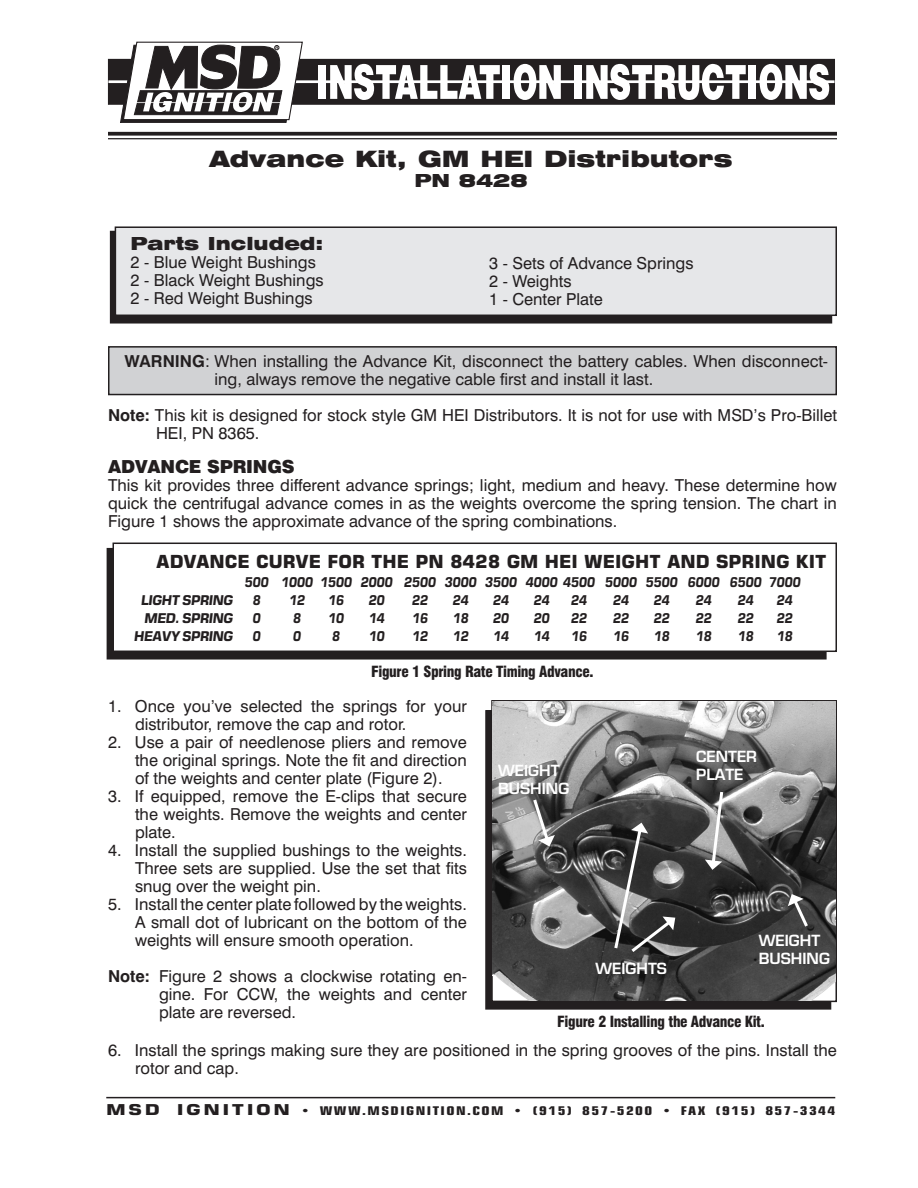
<style>
.page{position:relative;width:918px;height:1188px;background:#fff}
.page>*{position:absolute;margin:0;border:0;box-sizing:border-box;transform-origin:0 0}
.t1{font:900 expanded 22.5px "Swiss 721 BT";color:#231f20}
.t2{font:700 18px "Square 721 BT";color:#231f20}
.t3{font:900 expanded 18px "Swiss 721 BT";color:#231f20}
.t4{font:900 18px "Swiss 721 BT";letter-spacing:-.01em;color:#231f20}
.t5{font:16.5px/18px "Swiss 721 BT";color:#231f20;text-align:justify}
.t6{font:900 condensed 15px "Swiss 721 BT";letter-spacing:-.025em;color:#231f20}
.t7{font:15px "Square 721 Dm Normal";color:#fff}
.t8{font:13.5px "Square 721";letter-spacing:-.025em;color:#231f20;scale:.9 1}
.t9{font:13.5px "Square 721";letter-spacing:-.05em;color:#231f20}
.t10{font:700 condensed 12px "Square 721 BT";letter-spacing:.095em;color:#231f20;scale:1.3 1}
.s1{font-weight:700}
.s2{font-stretch:normal;font-size:15px}
</style>
<div class="page">
<div style="left:107px;top:549px;width:719px;height:110px;background:#231f20"></div>
<div style="left:107px;top:548px;width:720px;height:112px;border:2px solid #231f20"></div>
<div style="left:113px;top:543px;width:723px;height:108px;background:#fff"></div>
<div style="left:112px;top:543px;width:725px;height:109px;border:2px solid #231f20"></div>
<div style="left:109px;top:347px;width:727px;height:48px;background:#d1d2d4"></div>
<div style="left:108px;top:346px;width:729px;height:49px;border:2px solid #231f20"></div>
<svg style="left:108px;top:132px;width:729px;height:4px;background:#393536"></svg>
<hr style="left:108px;top:138px;width:729px;height:1px;background:#231f20">
<div style="left:108px;top:59px;width:727px;height:45px;background:#231f20"></div>
<hr style="left:108px;top:80px;width:727px;height:3px;background:#fff">
<div style="left:319px;top:65px;width:7px;height:34px;background:#fff"></div>
<svg style="left:330px;top:64px;width:170px;height:36px"></svg>
<div style="left:503px;top:65px;width:7px;height:34px;background:#fff"></div>
<svg style="left:514px;top:64px;width:47px;height:36px"></svg>
<div style="left:575px;top:65px;width:7px;height:34px;background:#fff"></div>
<svg style="left:586px;top:64px;width:160px;height:36px"></svg>
<div style="left:749px;top:65px;width:7px;height:34px;background:#fff"></div>
<svg style="left:760px;top:64px;width:69px;height:36px"></svg>
<svg style="left:119px;top:41px;width:185px;height:82px"></svg>
<div style="left:111px;top:232px;width:720px;height:91px;background:#231f20"></div>
<div style="left:110px;top:231px;width:722px;height:93px;border:2px solid #231f20"></div>
<div style="left:115px;top:227px;width:721px;height:88px;background:#e6e7e9"></div>
<div style="left:115px;top:226px;width:722px;height:90px;border:2px solid #231f20"></div>
<div style="left:486px;top:711px;width:345px;height:298px;background:#231f20"></div>
<img style="left:493px;top:701px;width:343px;height:300px">
<svg style="left:705px;top:789px;width:20px;height:81px;background:#949494"></svg>
<svg style="left:788px;top:894px;width:23px;height:36px"></svg>
<svg style="left:531px;top:796px;width:24px;height:51px"></svg>
<svg style="left:612px;top:823px;width:63px;height:132px"></svg>
<hr style="left:106px;top:1097px;width:729px;height:1px;background:#231f20">
<p class="t1" style="left:209px;top:145px;width:525px">Advance Kit, GM HEI Distributors</p>
<p class="t3" style="left:414px;top:170px;width:115px">PN 8428</p>
<p class="t3" style="left:131px;top:233px;width:194px">Parts Included:</p>
<p class="t5" style="left:131px;top:253px;width:187px">2 - Blue Weight Bushings</p>
<p class="t5" style="left:131px;top:271px;width:195px">2 - Black Weight Bushings</p>
<p class="t5" style="left:131px;top:289px;width:184px">2 - Red Weight Bushings</p>
<p class="t5" style="left:489px;top:254px;width:206px">3 - Sets of Advance Springs</p>
<p class="t5" style="left:489px;top:272px;width:84px">2 - Weights</p>
<p class="t5" style="left:489px;top:290px;width:115px">1 - Center Plate</p>
<p class="t5" style="left:214px;top:352px;width:615px;text-indent:-90px"><span class="s1">WARNING</span>: When installing the Advance Kit, disconnect the battery cables. When disconnect&shy;ing, always remove the negative cable first and install it last.</p>
<p class="t5" style="left:156px;top:406px;width:683px;text-indent:-48px"><span class="s1">Note:</span> This kit is designed for stock style GM HEI Distributors. It is not for use with MSD’s Pro-Billet<br>HEI, PN 8365.</p>
<p class="t4" style="left:108px;top:455px;width:187px">ADVANCE SPRINGS</p>
<p class="t5" style="left:108px;top:476px;width:730px">This kit provides three different advance springs; light, medium and heavy. These determine how quick the centrifugal advance comes in as the weights overcome the spring tension. The chart in Figure 1 shows the approximate advance of the spring combinations.</p>
<p class="t2" style="left:156px;top:550px;width:672px">ADVANCE CURVE FOR THE PN 8428 GM HEI WEIGHT AND SPRING KIT</p>
<p class="t9" style="left:140px;top:592px;width:94px">LIGHT SPRING</p>
<p class="t9" style="left:144px;top:610px;width:91px">MED. SPRING</p>
<p class="t9" style="left:134px;top:628px;width:101px">HEAVY SPRING</p>
<p class="t8" style="left:244px;top:573px;width:620px">500 1000 1500 2000 2500 3000 3500 4000 4500 5000 5500 6000 6500 7000</p>
<p class="t8" style="left:252px;top:591px;width:11px">8</p>
<p class="t8" style="left:289px;top:591px;width:20px">12</p>
<p class="t8" style="left:328px;top:591px;width:20px">16</p>
<p class="t8" style="left:368px;top:591px;width:20px">20</p>
<p class="t8" style="left:412px;top:591px;width:20px">22</p>
<p class="t8" style="left:452px;top:591px;width:20px">24</p>
<p class="t8" style="left:493px;top:591px;width:20px">24</p>
<p class="t8" style="left:533px;top:591px;width:20px">24</p>
<p class="t8" style="left:571px;top:591px;width:20px">24</p>
<p class="t8" style="left:613px;top:591px;width:20px">24</p>
<p class="t8" style="left:653px;top:591px;width:20px">24</p>
<p class="t8" style="left:695px;top:591px;width:20px">24</p>
<p class="t8" style="left:737px;top:591px;width:20px">24</p>
<p class="t8" style="left:776px;top:591px;width:20px">24</p>
<p class="t8" style="left:252px;top:609px;width:11px">0</p>
<p class="t8" style="left:293px;top:609px;width:11px">8</p>
<p class="t8" style="left:328px;top:609px;width:20px">10</p>
<p class="t8" style="left:368px;top:609px;width:20px">14</p>
<p class="t8" style="left:412px;top:609px;width:20px">16</p>
<p class="t8" style="left:452px;top:609px;width:20px">18</p>
<p class="t8" style="left:493px;top:609px;width:20px">20</p>
<p class="t8" style="left:533px;top:609px;width:20px">20</p>
<p class="t8" style="left:571px;top:609px;width:20px">22</p>
<p class="t8" style="left:613px;top:609px;width:20px">22</p>
<p class="t8" style="left:653px;top:609px;width:20px">22</p>
<p class="t8" style="left:695px;top:609px;width:20px">22</p>
<p class="t8" style="left:737px;top:609px;width:20px">22</p>
<p class="t8" style="left:776px;top:609px;width:20px">22</p>
<p class="t8" style="left:252px;top:627px;width:11px">0</p>
<p class="t8" style="left:293px;top:627px;width:11px">0</p>
<p class="t8" style="left:332px;top:627px;width:11px">8</p>
<p class="t8" style="left:368px;top:627px;width:20px">10</p>
<p class="t8" style="left:412px;top:627px;width:20px">12</p>
<p class="t8" style="left:452px;top:627px;width:20px">12</p>
<p class="t8" style="left:493px;top:627px;width:20px">14</p>
<p class="t8" style="left:533px;top:627px;width:20px">14</p>
<p class="t8" style="left:571px;top:627px;width:20px">16</p>
<p class="t8" style="left:613px;top:627px;width:20px">16</p>
<p class="t8" style="left:653px;top:627px;width:20px">18</p>
<p class="t8" style="left:695px;top:627px;width:20px">18</p>
<p class="t8" style="left:737px;top:627px;width:20px">18</p>
<p class="t8" style="left:776px;top:627px;width:20px">18</p>
<p class="t6" style="left:371px;top:663px;width:224px">Figure 1 Spring Rate Timing Advance.</p>
<p class="t5" style="left:135px;top:697px;width:333px;text-indent:-27px">1. Once you’ve selected the springs for your distributor, remove the cap and rotor.</p>
<p class="t5" style="left:135px;top:733px;width:333px;text-indent:-27px">2. Use a pair of needlenose pliers and remove the original springs. Note the fit and direction of the weights and center plate (Figure 2).</p>
<p class="t5" style="left:135px;top:787px;width:333px;text-indent:-27px">3. If equipped, remove the E-clips that secure the weights. Remove the weights and center plate.</p>
<p class="t5" style="left:135px;top:841px;width:333px;text-indent:-27px">4. Install the supplied bushings to the weights.<br>Three sets are supplied. Use the set that fits snug over the weight pin.</p>
<p class="t5" style="left:135px;top:895px;width:333px;text-indent:-27px">5. Install the center plate followed by the weights.<br>A small dot of lubricant on the bottom of the weights will ensure smooth operation.</p>
<p class="t5" style="left:159px;top:967px;width:309px;text-indent:-51px"><span class="s1">Note:</span> Figure 2 shows a clockwise rotating en&shy;gine. For CCW, the weights and center plate are reversed.</p>
<p class="t7" style="left:498px;top:761px;width:63px">WEIGHT</p>
<p class="t7" style="left:498px;top:779px;width:73px">BUSHING</p>
<p class="t7" style="left:696px;top:747px;width:63px">CENTER</p>
<p class="t7" style="left:696px;top:765px;width:49px">PLATE</p>
<p class="t7" style="left:596px;top:960px;width:73px">WEIGHTS</p>
<p class="t7" style="left:759px;top:931px;width:63px">WEIGHT</p>
<p class="t7" style="left:759px;top:949px;width:73px">BUSHING</p>
<p class="t6" style="left:557px;top:1013px;width:209px">Figure 2 Installing the Advance Kit.</p>
<p class="t5" style="left:135px;top:1041px;width:704px;text-indent:-27px">6. Install the springs making sure they are positioned in the spring grooves of the pins. Install the rotor and cap.</p>
<p class="t10" style="left:106px;top:1103px;width:562px"><span class="s2">MSD IGNITION</span> • WWW.MSDIGNITION.COM • (915) 857-5200 • FAX (915) 857-3344</p>
</div>
